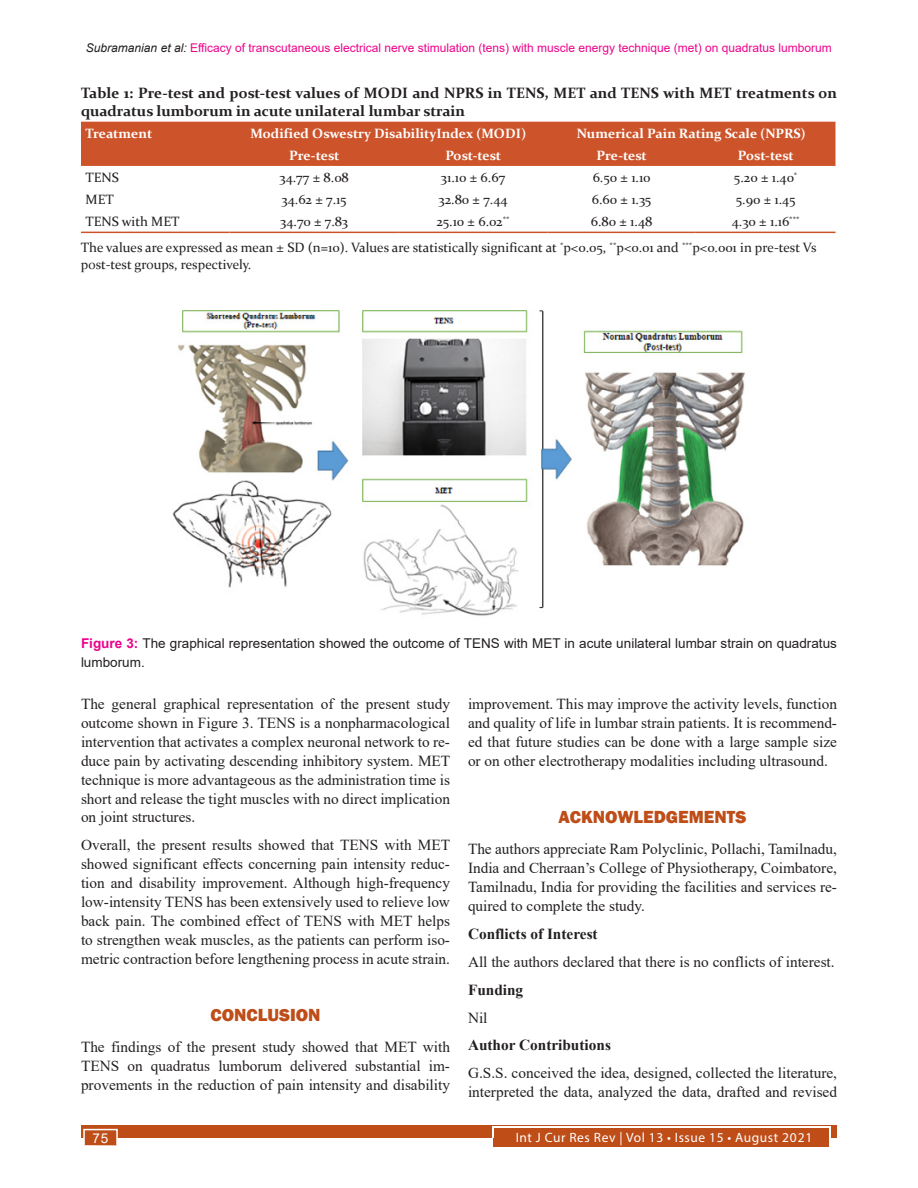
<style>
.page{position:relative;width:918px;height:1188px;background:#fff}
.page>*{position:absolute;margin:0;border:0;box-sizing:border-box;transform-origin:0 0}
.Head_1_copy_2{font:800 18px "Franklin Gothic";color:#be4d18}
.Text_copy{font:15.3px/18.9px "Times New Roman";color:#231f20;text-align:justify}
.Text_copy-2{font:700 15.3px "Times New Roman";color:#231f20}
.Table_caption{font:700 15px/18px "Constantia";color:#231f20}
.Table_text{font:13.5px/16.2px "Constantia";color:#231f20}
.Figure_caption{font:13.5px/18.9px "Arial";color:#231f20}
.Table_text-2{font:700 13.5px "Constantia";color:#fff}
.t1{font:13.5px "Myriad Pro";letter-spacing:.04em;color:#fff}
.t2{font:13.5px "Arial";color:#fff}
.t3{font:12px "Arial";color:#ed028c}
.s1{font-style:italic;color:#231f20}
.s2{font-weight:700;color:#ed028c}
</style>
<div class="page">
<div style="left:81px;top:1125px;width:756px;height:13px;background:#be4d18"></div>
<div style="left:494px;top:1128px;width:335px;height:19px;background:#be4d18"></div>
<hr style="left:492px;top:1127px;width:338px;height:1px;background:#fff">
<svg style="left:492px;top:1128px;width:2px;height:10px"></svg>
<svg style="left:829px;top:1127px;width:2px;height:11px"></svg>
<div style="left:83px;top:1129px;width:35px;height:17px;background:#be4d18;border:2px solid #fff"></div>
<div style="left:81px;top:122px;width:755px;height:44px;background:#cd542a"></div>
<hr style="left:81px;top:232px;width:149px;height:1px;background:#cd542a">
<hr style="left:230px;top:232px;width:169px;height:1px;background:#cd542a">
<hr style="left:399px;top:232px;width:148px;height:1px;background:#cd542a">
<hr style="left:547px;top:232px;width:149px;height:1px;background:#cd542a">
<hr style="left:696px;top:232px;width:139px;height:1px;background:#cd542a">
<img style="left:172px;top:310px;width:573px;height:306px">
<p class="t3" style="left:86px;top:39px;width:748px"><span class="s1">Subramanian et al:</span> Efficacy of transcutaneous electrical nerve stimulation (tens) with muscle energy technique (met) on quadratus lumborum</p>
<p class="Table_caption" style="left:81px;top:83px;width:758px">Table 1: Pre-test and post-test values of MODI and NPRS in TENS, MET and TENS with MET treatments on quadratus lumborum in acute unilateral lumbar strain</p>
<p class="Table_text-2" style="left:86px;top:124px;width:68px">Treatment</p>
<p class="Table_text-2" style="left:251px;top:124px;width:277px">Modified Oswestry DisabilityIndex (MODI)</p>
<p class="Table_text-2" style="left:577px;top:124px;width:230px">Numerical Pain Rating Scale (NPRS)</p>
<p class="Table_text-2" style="left:289px;top:146px;width:52px">Pre-test</p>
<p class="Table_text-2" style="left:445px;top:146px;width:57px">Post-test</p>
<p class="Table_text-2" style="left:597px;top:146px;width:52px">Pre-test</p>
<p class="Table_text-2" style="left:738px;top:146px;width:57px">Post-test</p>
<p class="Table_text" style="left:86px;top:169px;width:35px">TENS</p>
<p class="Table_text" style="left:280px;top:169px;width:71px">34.77 ± 8.08</p>
<p class="Table_text" style="left:441px;top:169px;width:66px">31.10 ± 6.67</p>
<p class="Table_text" style="left:593px;top:169px;width:59px">6.50 ± 1.10</p>
<p class="Table_text" style="left:734px;top:169px;width:65px">5.20 ± 1.40<sup>*</sup></p>
<p class="Table_text" style="left:86px;top:191px;width:30px">MET</p>
<p class="Table_text" style="left:282px;top:191px;width:67px">34.62 ± 7.15</p>
<p class="Table_text" style="left:438px;top:191px;width:71px">32.80 ± 7.44</p>
<p class="Table_text" style="left:592px;top:191px;width:61px">6.60 ± 1.35</p>
<p class="Table_text" style="left:736px;top:191px;width:61px">5.90 ± 1.45</p>
<p class="Table_text" style="left:86px;top:213px;width:95px">TENS with MET</p>
<p class="Table_text" style="left:280px;top:213px;width:69px">34.70 ± 7.83</p>
<p class="Table_text" style="left:437px;top:213px;width:75px">25.10 ± 6.02<sup>**</sup></p>
<p class="Table_text" style="left:591px;top:213px;width:63px">6.80 ± 1.48</p>
<p class="Table_text" style="left:732px;top:213px;width:69px">4.30 ± 1.16<sup>***</sup></p>
<p class="Table_text" style="left:81px;top:239px;width:737px">The values are expressed as mean ± SD (n=10). Values are statistically significant at <sup>*</sup>p&lt;0.05, <sup>**</sup>p&lt;0.01 and <sup>***</sup>p&lt;0.001 in pre-test Vs post-test groups, respectively.</p>
<p class="Figure_caption" style="left:81px;top:634px;width:757px"><span class="s2">Figure 3:</span> The graphical representation showed the outcome of TENS with MET in acute unilateral lumbar strain on quadratus lumborum.</p>
<p class="Text_copy" style="left:81px;top:694px;width:371px">The general graphical representation of the present study outcome shown in Figure 3. TENS is a nonpharmacological intervention that activates a complex neuronal network to re&shy;duce pain by activating descending inhibitory system. MET technique is more advantageous as the administration time is short and release the tight muscles with no direct implication on joint structures.</p>
<p class="Text_copy" style="left:81px;top:835px;width:371px">Overall, the present results showed that TENS with MET showed significant effects concerning pain intensity reduc&shy;tion and disability improvement. Although high-frequency low-intensity TENS has been extensively used to relieve low back pain. The combined effect of TENS with MET helps to strengthen weak muscles, as the patients can perform iso&shy;metric contraction before lengthening process in acute strain.</p>
<p class="Head_1_copy_2" style="left:210px;top:1004px;width:112px">CONCLUSION</p>
<p class="Text_copy" style="left:81px;top:1037px;width:371px">The findings of the present study showed that MET with TENS on quadratus lumborum delivered substantial im&shy;provements in the reduction of pain intensity and disability</p>
<p class="Text_copy" style="left:468px;top:694px;width:371px">improvement. This may improve the activity levels, function and quality of life in lumbar strain patients. It is recommend&shy;ed that future studies can be done with a large sample size or on other electrotherapy modalities including ultrasound.</p>
<p class="Head_1_copy_2" style="left:559px;top:806px;width:189px">ACKNOWLEDGEMENTS</p>
<p class="Text_copy" style="left:468px;top:839px;width:371px">The authors appreciate Ram Polyclinic, Pollachi, Tamilnadu, India and Cherraan’s College of Physiotherapy, Coimbatore, Tamilnadu, India for providing the facilities and services re&shy;quired to complete the study.</p>
<p class="Text_copy-2" style="left:468px;top:923px;width:131px">Conflicts of Interest</p>
<p class="Text_copy" style="left:468px;top:952px;width:368px">All the authors declared that there is no conflicts of interest.</p>
<p class="Text_copy-2" style="left:468px;top:978px;width:57px">Funding</p>
<p class="Text_copy" style="left:468px;top:1007px;width:21px">Nil</p>
<p class="Text_copy-2" style="left:468px;top:1034px;width:144px">Author Contributions</p>
<p class="Text_copy" style="left:468px;top:1063px;width:371px">G.S.S. conceived the idea, designed, collected the literature, interpreted the data, analyzed the data, drafted and revised</p>
<p class="t2" style="left:93px;top:1129px;width:17px">75</p>
<p class="t1" style="left:516px;top:1129px;width:298px">Int J Cur Res Rev | Vol 13 • Issue 15 • August 2021</p>
</div>
